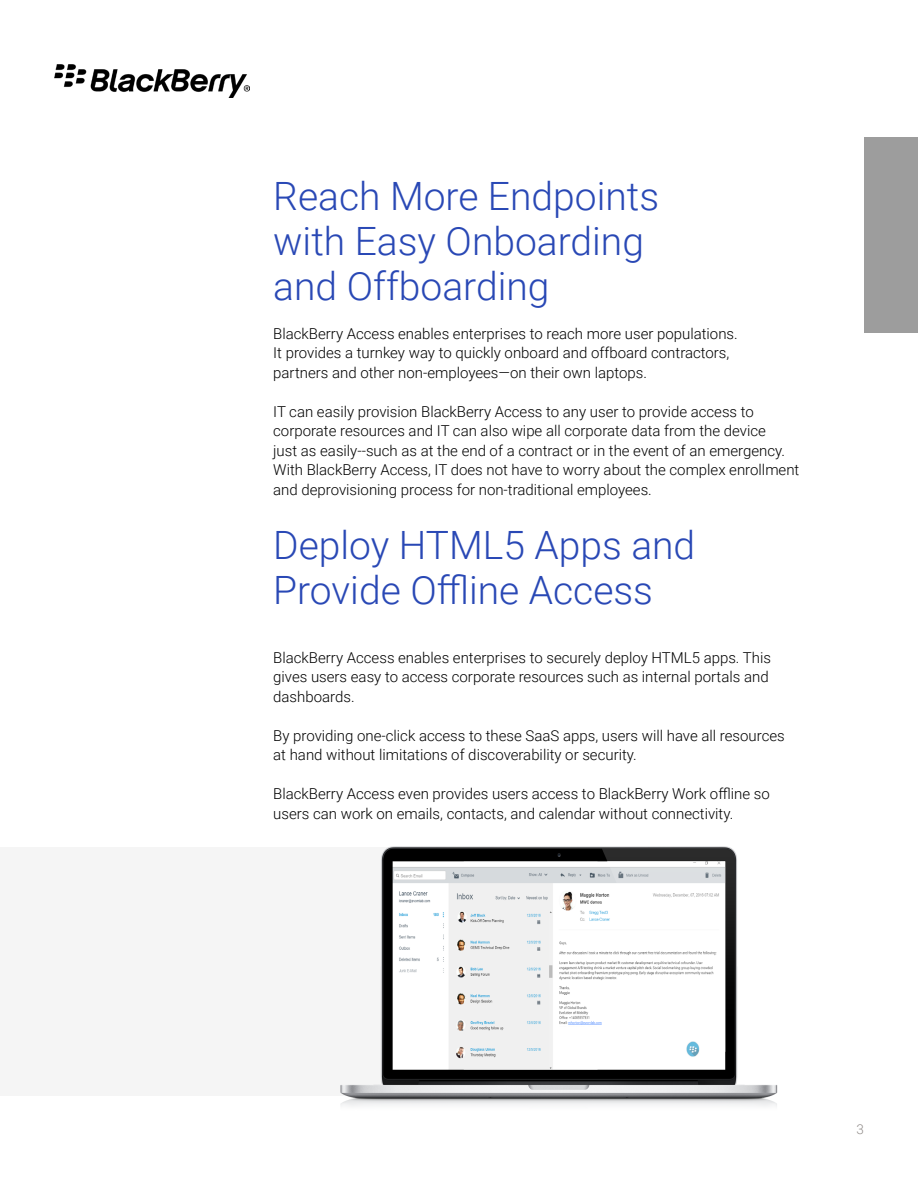
<style>
.page{position:relative;width:918px;height:1188px;background:#fff}
.page>*{position:absolute;margin:0;border:0;box-sizing:border-box;transform-origin:0 0}
.t1{font:300 39px/45px "Roboto";color:#2948b5}
.t2{font:300 15px/19.5px "Roboto";color:#000}
.t3{font:300 13.5px "Roboto";color:#938e8c}
</style>
<div class="page">
<img style="left:55px;top:64px;width:195px;height:34px">
<div style="left:864px;top:137px;width:54px;height:196px;background:#9d9d9d"></div>
<div style="left:0;top:848px;width:447px;height:248px;background:#f5f5f5"></div>
<img style="left:340px;top:846px;width:438px;height:260px">
<h1 class="t1" style="left:273px;top:172px;width:387px">Reach More Endpoints with Easy Onboarding and Offboarding</h1>
<p class="t2" style="left:273px;top:323px;width:466px">BlackBerry Access enables enterprises to reach more user populations.<br>It provides a turnkey way to quickly onboard and offboard contractors, partners and other non-employees—on their own laptops.</p>
<p class="t2" style="left:273px;top:401px;width:528px">IT can easily provision BlackBerry Access to any user to provide access to corporate resources and IT can also wipe all corporate data from the device<br>just as easily--such as at the end of a contract or in the event of an emergency.<br>With BlackBerry Access, IT does not have to worry about the complex enrollment and deprovisioning process for non-traditional employees.</p>
<h1 class="t1" style="left:273px;top:522px;width:424px">Deploy HTML5 Apps and<br>Provide Offline Access</h1>
<p class="t2" style="left:273px;top:647px;width:499px">BlackBerry Access enables enterprises to securely deploy HTML5 apps. This gives users easy to access corporate resources such as internal portals and dashboards.</p>
<p class="t2" style="left:273px;top:725px;width:513px">By providing one-click access to these SaaS apps, users will have all resources at hand without limitations of discoverability or security.</p>
<p class="t2" style="left:273px;top:784px;width:498px">BlackBerry Access even provides users access to BlackBerry Work offline so users can work on emails, contacts, and calendar without connectivity.</p>
<p class="t3" style="left:857px;top:1119px;width:9px">3</p>
</div>
